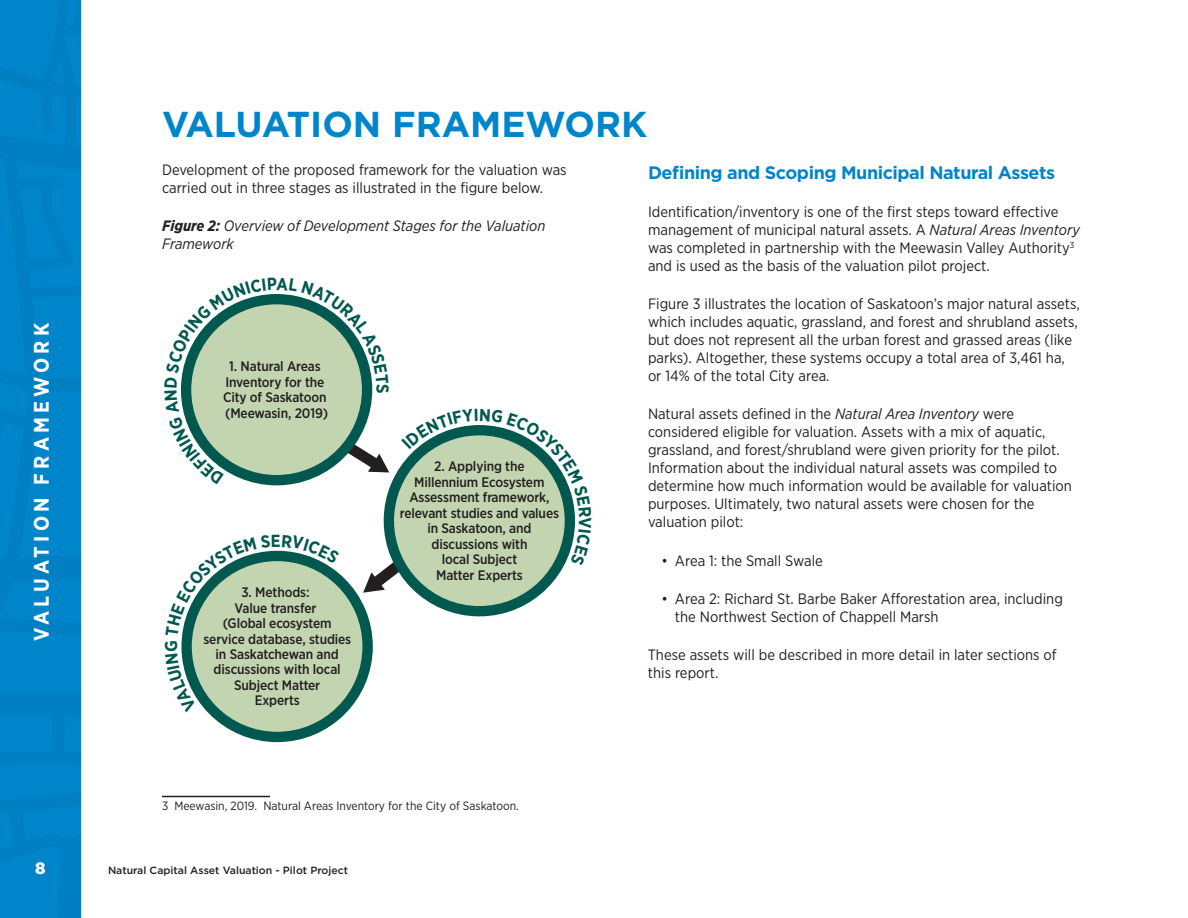
<style>
.page{position:relative;width:1188px;height:918px;background:#fff}
.page>*{position:absolute;margin:0;border:0;box-sizing:border-box;transform-origin:0 0}
.t1{font:700 36px "Gotham";color:#0085cb}
.t2{font:700 21px "Gotham Narrow";letter-spacing:.2em;color:#fff}
.t3{font:700 18px "Gotham";letter-spacing:-.025em;color:#0085cb}
.t4{font:900 16.5px "Gotham";color:#fff}
.t5{font:15px/18px "Gotham Narrow";color:#231f20}
.t6{font:italic 15px/18px "Gotham Narrow";color:#231f20}
.t7{font:500 13.8px/15.5px "Gotham Narrow";letter-spacing:-.01em;color:#231f20;text-align:center}
.t8{font:12px "Gotham Narrow";color:#231f20}
.t9{font:500 10.5px "Gotham";color:#231f20}
.s1{font-weight:700}
.s2{font-style:italic}
</style>
<div class="page">
<svg style="left:0;top:0;width:81px;height:918px;fill:#0085cb"></svg>
<hr style="left:162px;top:796px;width:108px;height:1px;background:#231f20">
<svg style="left:187px;top:556px;width:181px;height:181px;fill:#c2d5b0"></svg>
<svg style="left:180px;top:294px;width:395px;height:418px"></svg>
<p class="t2" style="left:28px;top:641px;width:320px;rotate:-90deg">VALUATION FRAMEWORK</p>
<p class="t1" style="left:162px;top:100px;width:487px">VALUATION FRAMEWORK</p>
<p class="t5" style="left:162px;top:160px;width:406px">Development of the proposed framework for the valuation was carried out in three stages as illustrated in the figure below.</p>
<p class="t6" style="left:162px;top:217px;width:385px"><span class="s1">Figure 2:</span> Overview of Development Stages for the Valuation<br>Framework</p>
<p class="t7" style="left:223px;top:359px;width:107px">1. Natural Areas<br>Inventory for the<br>City of Saskatoon (Meewasin, 2019)</p>
<p class="t7" style="left:203px;top:584px;width:149px">3. Methods:<br>Value transfer<br>(Global ecosystem service database, studies in Saskatchewan and discussions with local<br>Subject Matter<br>Experts</p>
<p class="t7" style="left:400px;top:459px;width:161px">2. Applying the<br>Millennium Ecosystem<br>Assessment framework, relevant studies and values in Saskatoon, and discussions with<br>local Subject<br>Matter Experts</p>
<p class="t8" style="left:162px;top:798px;width:358px">3 Meewasin, 2019. Natural Areas Inventory for the City of Saskatoon.</p>
<p class="t3" style="left:648px;top:160px;width:409px">Defining and Scoping Municipal Natural Assets</p>
<p class="t5" style="left:648px;top:202px;width:433px">Identification/inventory is one of the first steps toward effective management of municipal natural assets. A <span class="s2">Natural Areas Inventory </span>was completed in partnership with the Meewasin Valley Authority<sup>3 </sup>and is used as the basis of the valuation pilot project.</p>
<p class="t5" style="left:648px;top:295px;width:433px">Figure 3 illustrates the location of Saskatoon’s major natural assets, which includes aquatic, grassland, and forest and shrubland assets, but does not represent all the urban forest and grassed areas (like parks). Altogether, these systems occupy a total area of 3,461 ha, or 14% of the total City area.</p>
<p class="t5" style="left:648px;top:405px;width:425px">Natural assets defined in the <span class="s2">Natural Area Inventory</span> were considered eligible for valuation. Assets with a mix of aquatic, grassland, and forest/shrubland were given priority for the pilot.<br>Information about the individual natural assets was compiled to determine how much information would be available for valuation purposes. Ultimately, two natural assets were chosen for the valuation pilot:</p>
<p class="t5" style="left:661px;top:551px;width:163px">• Area 1: the Small Swale</p>
<p class="t5" style="left:675px;top:589px;width:389px;text-indent:-14px">• Area 2: Richard St. Barbe Baker Afforestation area, including the Northwest Section of Chappell Marsh</p>
<p class="t5" style="left:648px;top:646px;width:410px">These assets will be described in more detail in later sections of this report.</p>
<p class="t4" style="left:35px;top:857px;width:12px">8</p>
<p class="t9" style="left:108px;top:864px;width:242px">Natural Capital Asset Valuation - Pilot Project</p>
</div>
